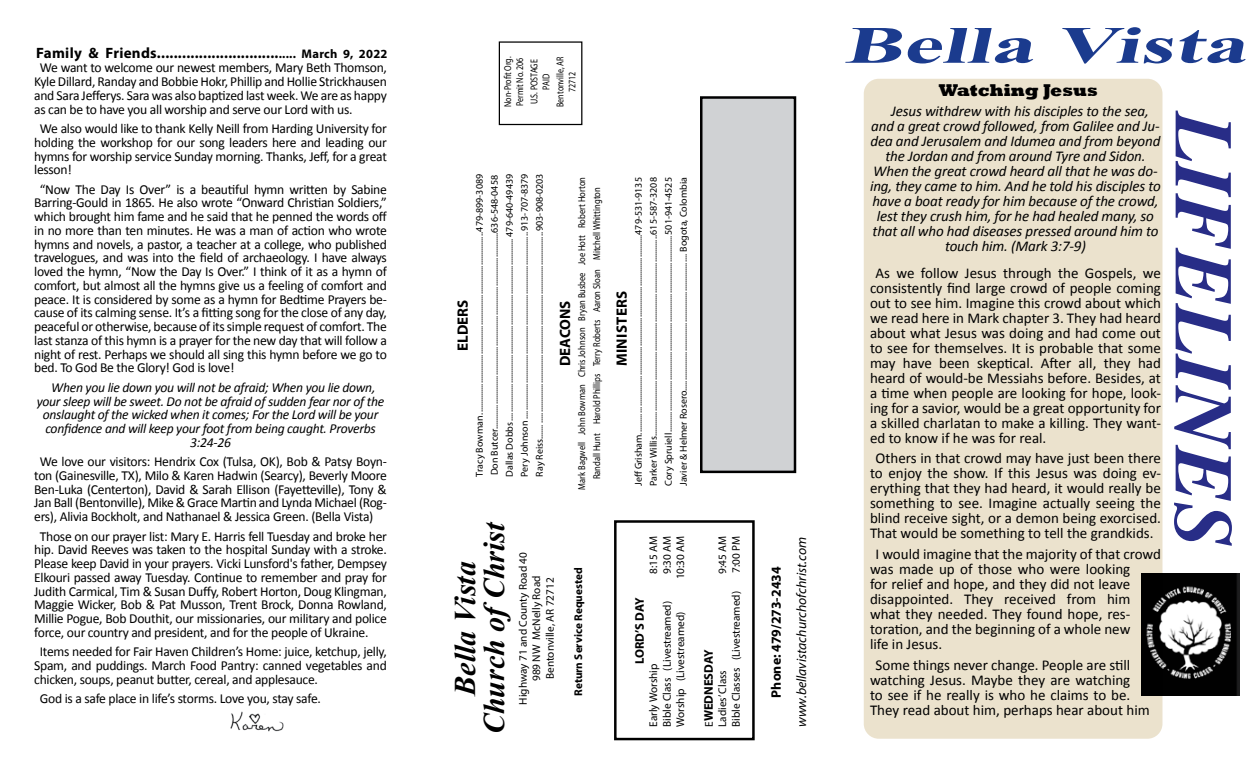
<style>
.page{position:relative;width:1260px;height:765px;background:#fff}
.page>*{position:absolute;margin:0;border:0;box-sizing:border-box;transform-origin:0 0}
.t1{font:italic 700 82.5px "Times";color:#282d87}
.t2{font:italic 700 52.5px "Times New Roman";color:#1b3b8e;scale:1.67 1}
.t3{font:italic 700 30px/28.8px "Times New Roman";color:#000;text-align:center}
.t4{font:800 17.5px "Rockwell";color:#000}
.t5{font:15px/15px "Calibri";color:#000}
.t6{font:italic 15px "Calibri";letter-spacing:-.01em;color:#000}
.t7{font:700 15px "Myriad Pro";letter-spacing:.02em;color:#000}
.t8{font:700 15px "Myriad Pro";color:#000}
.t9{font:13.75px/13.8px "Calibri";letter-spacing:-.02em;color:#000;text-align:justify}
.t10{font:italic 13.75px/13.8px "Calibri";letter-spacing:-.02em;color:#000;text-align:center}
.t11{font:italic 13.75px "Myriad Pro";color:#000}
.t12{font:700 13.75px "Myriad Pro";color:#000}
.t13{font:700 12.5px "Myriad Pro";color:#000}
.t14{font:11.25px/13.5px "Myriad Pro";color:#000;text-align:center}
.t15{font:700 11.25px "Myriad Pro";color:#000}
.t16{font:10px/15px "Myriad Pro";color:#000}
.t17{font:10px/15px "Myriad Pro";color:#000;text-align:center;scale:.85 1}
.t18{font:10px/12px "Myriad Pro";color:#000;text-align:center;scale:.8 1}
.s1{font-size:12.5px}
.s2{font-weight:400;font-size:11.25px}
</style>
<div class="page">
<div style="left:614px;top:520px;width:141px;height:220px;border:2px solid #000"></div>
<div style="left:499px;top:41px;width:83px;height:84px;border:1px solid #000"></div>
<div style="left:864px;top:79px;width:298px;height:660px;background:#ebe2cd;border-radius:15px"></div>
<img style="left:230px;top:711px;width:54px;height:20px">
<div style="left:701px;top:98px;width:94px;height:374px;background:#d0d2d4"></div>
<div style="left:700px;top:96px;width:96px;height:377px;border:2px solid #000"></div>
<img style="left:1141px;top:573px;width:99px;height:122px">
<p class="t7" style="left:36px;top:43px;width:353px">Family &amp; Friends.............................<span class="s1">..... March 9, 2022</span></p>
<p class="t9" style="left:34px;top:61px;width:354px;text-indent:6px">We want to welcome our newest members, Mary Beth Thomson, Kyle Dillard, Randay and Bobbie Hokr, Phillip and Hollie Strickhausen and Sara Jefferys. Sara was also baptized last week. We are as happy as can be to have you all worship and serve our Lord with us.</p>
<p class="t9" style="left:34px;top:122px;width:354px;text-indent:6px">We also would like to thank Kelly Neill from Harding University for holding the workshop for our song leaders here and leading our hymns for worship service Sunday morning. Thanks, Jeff, for a great lesson!</p>
<p class="t9" style="left:34px;top:182px;width:354px;text-indent:6px">“Now The Day Is Over” is a beautiful hymn written by Sabine Barring-Gould in 1865. He also wrote “Onward Christian Soldiers,” which brought him fame and he said that he penned the words off in no more than ten minutes. He was a man of action who wrote hymns and novels, a pastor, a teacher at a college, who published travelogues, and was into the field of archaeology. I have always loved the hymn, “Now the Day Is Over.” I think of it as a hymn of comfort, but almost all the hymns give us a feeling of comfort and peace. It is considered by some as a hymn for Bedtime Prayers be&shy;cause of its calming sense. It’s a fitting song for the close of any day, peaceful or otherwise, because of its simple request of comfort. The last stanza of this hymn is a prayer for the new day that will follow a night of rest. Perhaps we should all sing this hymn before we go to bed. To God Be the Glory! God is love!</p>
<p class="t10" style="left:37px;top:380px;width:349px">When you lie down you will not be afraid; When you lie down, your sleep will be sweet. Do not be afraid of sudden fear nor of the onslaught of the wicked when it comes; For the Lord will be your confidence and will keep your foot from being caught. Proverbs 3:24-26</p>
<p class="t9" style="left:34px;top:455px;width:354px;text-indent:6px">We love our visitors: Hendrix Cox (Tulsa, OK), Bob &amp; Patsy Boyn&shy;ton (Gainesville, TX), Milo &amp; Karen Hadwin (Searcy), Beverly Moore Ben-Luka (Centerton), David &amp; Sarah Ellison (Fayetteville), Tony &amp; Jan Ball (Bentonville), Mike &amp; Grace Martin and Lynda Michael (Rog&shy;ers), Alivia Bockholt, and Nathanael &amp; Jessica Green. (Bella Vista)</p>
<p class="t9" style="left:34px;top:529px;width:354px;text-indent:6px">Those on our prayer list: Mary E. Harris fell Tuesday and broke her hip. David Reeves was taken to the hospital Sunday with a stroke.<br>Please keep David in your prayers. Vicki Lunsford's father, Dempsey Elkouri passed away Tuesday. Continue to remember and pray for Judith Carmical, Tim &amp; Susan Duffy, Robert Horton, Doug Klingman, Maggie Wicker, Bob &amp; Pat Musson, Trent Brock, Donna Rowland, Millie Pogue, Bob Douthit, our missionaries, our military and police force, our country and president, and for the people of Ukraine.</p>
<p class="t9" style="left:34px;top:645px;width:354px;text-indent:6px">Items needed for Fair Haven Children’s Home: juice, ketchup, jelly, Spam, and puddings. March Food Pantry: canned vegetables and chicken, soups, peanut butter, cereal, and applesauce.</p>
<p class="t9" style="left:40px;top:692px;width:283px">God is a safe place in life’s storms. Love you, stay safe.</p>
<p class="t18" style="left:502px;top:107px;width:64px;text-align:left;rotate:-90deg">Non-Profit Org.<br>Permit No. 206</p>
<p class="t18" style="left:528px;top:104px;width:58px;rotate:-90deg">U.S. POSTAGE<br>PAID</p>
<p class="t18" style="left:554px;top:107px;width:64px;rotate:-90deg">Bentonville, AR<br>72712</p>
<p class="t7" style="left:453px;top:351px;width:53px;rotate:-90deg">ELDERS</p>
<p class="t16" style="left:472px;top:477px;width:305px;rotate:-90deg">Tracy Bowman........................................................................................479-899-3089<br>Don Butcer...............................................................................................636-548-0458<br>Dallas Dobbs........................................................................................ 479-640-49439<br>Pery Johnson .......................................................................................... 913-707-8379<br>Ray Reiss....... ............................................................................................ 903-908-0203</p>
<p class="t17" style="left:574px;top:490px;width:370px;rotate:-90deg">Mark Bagwell John Bowman Chris Johnson Bryan Busbee Joe Hott Robert Horton<br>Randall Hunt Harold Phillips Terry Roberts Aaron Sloan Mitchell Whittington</p>
<p class="t8" style="left:555px;top:366px;width:67px;rotate:-90deg">DEACONS</p>
<h3 class="t3" style="left:450px;top:734px;width:214px;rotate:-90deg">Bella Vista<br>Church ofChrist</h3>
<p class="t14" style="left:516px;top:705px;width:154px;rotate:-90deg">Highway 71 and County Road 40<br>989 NW McNelly Road<br>Bentonville, AR 72712</p>
<p class="t15" style="left:571px;top:696px;width:130px;rotate:-90deg">Return Service Requested</p>
<p class="t16" style="left:631px;top:486px;width:310px;text-align:justify;rotate:-90deg">Jeff Grisham................................................................................................479-531-9135<br>Parker Willis.................................................................................................615-587-3208<br>Cory Spruiell...............................................................................................501-941-4525<br>Javier &amp; Helmer Rosero.................................................................. Bogota, Colombia</p>
<p class="t7" style="left:612px;top:366px;width:77px;rotate:-90deg">MINISTERS</p>
<p class="t14" style="left:646px;top:574px;width:39px;rotate:-90deg">8:15 AM</p>
<p class="t14" style="left:660px;top:574px;width:39px;rotate:-90deg">9:30 AM</p>
<p class="t14" style="left:673px;top:579px;width:45px;rotate:-90deg">10:30 AM</p>
<p class="t13" style="left:631px;top:664px;width:68px;rotate:-90deg">LORD’S DAY</p>
<p class="t14" style="left:660px;top:727px;width:127px;rotate:-90deg">Bible Class (Livestreamed)</p>
<p class="t14" style="left:673px;top:727px;width:117px;rotate:-90deg">Worship (Livestreamed)</p>
<p class="t14" style="left:646px;top:727px;width:65px;rotate:-90deg">Early Worship</p>
<p class="t14" style="left:729px;top:573px;width:38px;rotate:-90deg">7:00 PM</p>
<p class="t14" style="left:715px;top:574px;width:39px;rotate:-90deg">9:45 AM</p>
<p class="t14" style="left:729px;top:727px;width:137px;rotate:-90deg">Bible Classes (Livestreamed)</p>
<p class="t13" style="left:700px;top:727px;width:79px;rotate:-90deg"><span class="s2">E</span>WEDNESDAY</p>
<p class="t14" style="left:715px;top:727px;width:58px;rotate:-90deg">Ladies’ Class</p>
<p class="t12" style="left:767px;top:698px;width:132px;rotate:-90deg">Phone: 479/273-2434</p>
<p class="t11" style="left:793px;top:727px;width:192px;rotate:-90deg">www.bellavistachurchofchrist.com</p>
<h2 class="t2" style="left:843px;top:9px;width:252px">Bella Vista</h2>
<p class="t4" style="left:939px;top:80px;width:161px">Watching Jesus</p>
<p class="t6" style="left:891px;top:101px;width:259px">Jesus withdrew with his disciples to the sea,</p>
<p class="t6" style="left:871px;top:116px;width:290px">and a great crowd followed, from Galilee and Ju-</p>
<p class="t6" style="left:871px;top:131px;width:291px">dea and Jerusalem and Idumea and from beyond</p>
<p class="t6" style="left:885px;top:146px;width:262px">the Jordan and from around Tyre and Sidon.</p>
<p class="t6" style="left:873px;top:161px;width:286px">When the great crowd heard all that he was do-</p>
<p class="t6" style="left:870px;top:176px;width:292px">ing, they came to him. And he told his disciples to</p>
<p class="t6" style="left:872px;top:191px;width:288px">have a boat ready for him because of the crowd,</p>
<p class="t6" style="left:877px;top:206px;width:279px">lest they crush him, for he had healed many, so</p>
<p class="t6" style="left:872px;top:221px;width:288px">that all who had diseases pressed around him to</p>
<p class="t6" style="left:945px;top:236px;width:142px">touch him. (Mark 3:7-9)</p>
<p class="t5" style="left:870px;top:265px;width:293px;text-align:justify;text-indent:6px">As we follow Jesus through the Gospels, we consistently find large crowd of people coming out to see him. Imagine this crowd about which we read here in Mark chapter 3. They had heard about what Jesus was doing and had come out to see for themselves. It is probable that some may have been skeptical. After all, they had heard of would-be Messiahs before. Besides, at a time when people are looking for hope, look&shy;ing for a savior, would be a great opportunity for a skilled charlatan to make a killing. They want&shy;ed to know if he was for real.</p>
<p class="t5" style="left:870px;top:451px;width:293px;text-align:center">Others in that crowd may have just been there to enjoy the show. If this Jesus was doing ev&shy;erything that they had heard, it would really be something to see. Imagine actually seeing the blind receive sight, or a demon being exorcised.<br>That would be something to tell the grandkids.</p>
<p class="t5" style="left:870px;top:547px;width:292px;text-indent:6px">I would imagine that the majority of that crowd was made up of those who were looking<br>for relief and hope, and they did not leave disappointed. They received from him what they needed. They found hope, res&shy;toration, and the beginning of a whole new<br>life in Jesus.</p>
<p class="t5" style="left:870px;top:657px;width:281px;text-indent:6px">Some things never change. People are still watching Jesus. Maybe they are watching<br>to see if he really is who he claims to be.<br>They read about him, perhaps hear about him</p>
<h1 class="t1" style="left:1281px;top:112px;width:437px;rotate:90deg">LIFELINES</h1>
</div>
